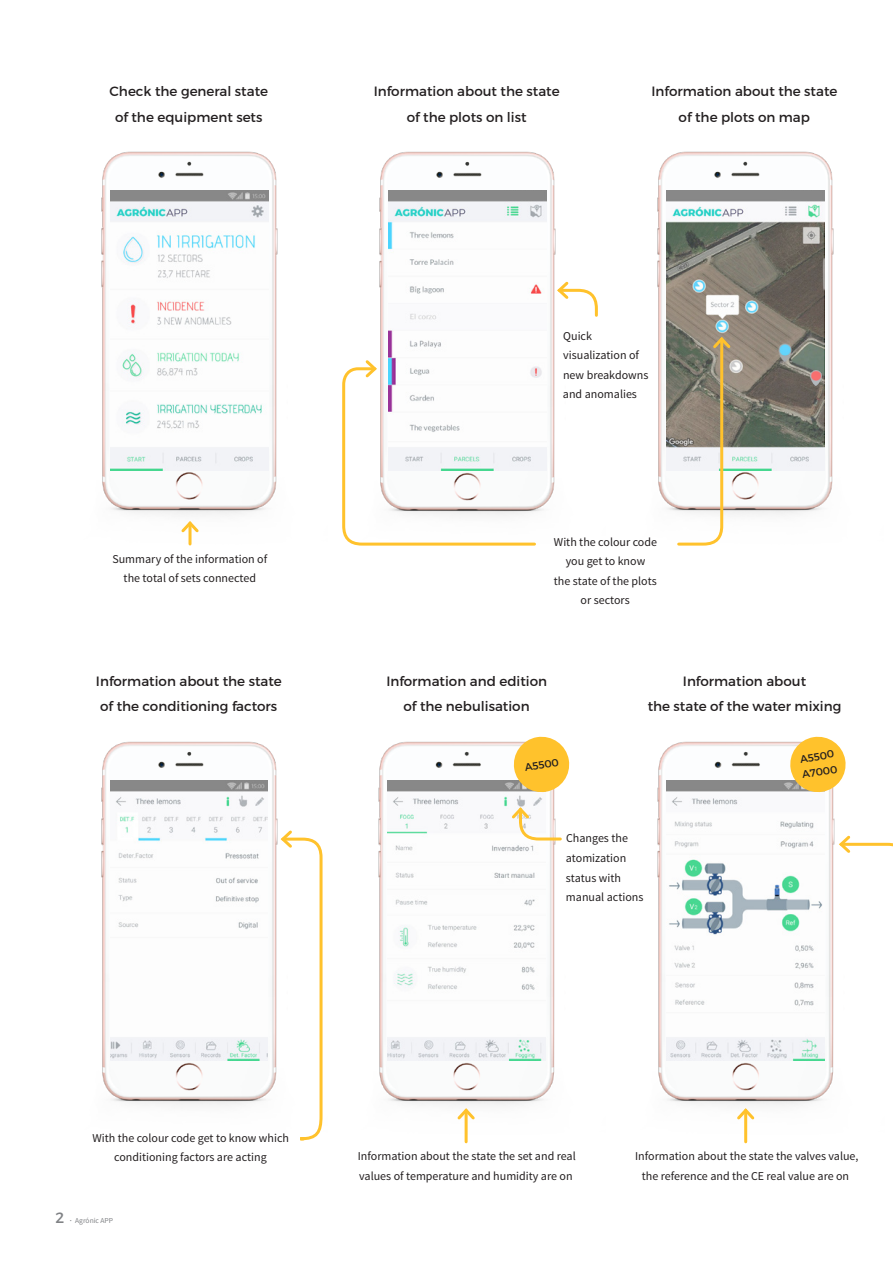
<style>
.page{position:relative;width:893px;height:1263px;background:#fff}
.page>*{position:absolute;margin:0;border:0;box-sizing:border-box;transform-origin:0 0}
.t1{font:13.5px/25.5px "Montserrat";color:#231f20;text-align:center}
.t2{font:12px/19.5px "Source Sans Pro";color:#231f20;text-align:center}
.t3{font:10.5px/15.8px "Montserrat";color:#231f20}
.t4{font:7.5px "Source Sans Pro";color:#808285}
.s1{font-family:"Montserrat";font-size:15px}
.s2{font-weight:600}
</style>
<div class="page">
<img style="left:657px;top:741px;width:178px;height:396px">
<img style="left:667px;top:780px;width:157px;height:280px">
<img style="left:378px;top:741px;width:178px;height:396px">
<img style="left:388px;top:780px;width:157px;height:280px">
<img style="left:101px;top:741px;width:177px;height:365px">
<img style="left:110px;top:780px;width:158px;height:280px">
<img style="left:101px;top:151px;width:177px;height:395px">
<img style="left:111px;top:190px;width:157px;height:280px">
<img style="left:657px;top:151px;width:177px;height:364px">
<img style="left:666px;top:190px;width:158px;height:280px">
<div style="left:777px;top:192px;width:44px;height:8px;background:#888"></div>
<svg style="left:666px;top:222px;width:158px;height:225px"></svg>
<img style="left:379px;top:151px;width:177px;height:360px">
<img style="left:388px;top:190px;width:158px;height:280px">
<div style="left:500px;top:192px;width:44px;height:8px;background:#888"></div>
<svg style="left:555px;top:279px;width:43px;height:39px"></svg>
<svg style="left:280px;top:830px;width:43px;height:311px"></svg>
<svg style="left:676px;top:335px;width:57px;height:211px"></svg>
<svg style="left:342px;top:357px;width:195px;height:189px"></svg>
<hr style="left:189px;top:523px;width:3px;height:21px;background:#ffc22c">
<svg style="left:179px;top:519px;width:22px;height:16px"></svg>
<hr style="left:744px;top:1110px;width:3px;height:32px;background:#ffc22c">
<svg style="left:734px;top:1106px;width:23px;height:16px"></svg>
<svg style="left:509px;top:805px;width:53px;height:37px"></svg>
<svg style="left:839px;top:835px;width:54px;height:18px"></svg>
<hr style="left:465px;top:1110px;width:3px;height:32px;background:#ffc22c">
<svg style="left:455px;top:1106px;width:22px;height:16px"></svg>
<svg style="left:788px;top:736px;width:58px;height:58px"></svg>
<svg style="left:512px;top:736px;width:58px;height:58px"></svg>
<p class="t1" style="left:110px;top:79px;width:160px">Check the general state of the equipment sets</p>
<p class="t1" style="left:374px;top:79px;width:187px">Information about the state of the plots on list</p>
<p class="t1" style="left:651px;top:79px;width:187px">Information about the state of the plots on map</p>
<p class="t2" style="left:112px;top:549px;width:156px">Summary of the information of the total of sets connected</p>
<p class="t2" style="left:563px;top:326px;width:87px;text-align:left">Quick visualization of new breakdowns and anomalies</p>
<p class="t2" style="left:554px;top:532px;width:105px">With the colour code you get to know<br>the state of the plots or sectors</p>
<p class="t1" style="left:96px;top:668px;width:187px">Information about the state of the conditioning factors</p>
<p class="t1" style="left:386px;top:668px;width:162px">Information and edition of the nebulisation</p>
<p class="t1" style="left:648px;top:668px;width:195px">Information about<br>the state of the water mixing</p>
<p class="t3" style="left:524px;top:759px;width:36px;rotate:-9deg">A5500</p>
<p class="t2" style="left:566px;top:829px;width:79px;text-align:left">Changes the atomization status with manual actions</p>
<p class="t3" style="left:798px;top:751px;width:37px;rotate:-9deg">A5500<br>A7000</p>
<p class="t2" style="left:92px;top:1128px;width:198px">With the colour code get to know which conditioning factors are acting</p>
<p class="t4" style="left:55px;top:1216px;width:59px"><span class="s1">2</span> <span class="s2">·</span> Agrónic APP</p>
<p class="t2" style="left:358px;top:1147px;width:219px;text-align:left">Information about the state the set and real values of temperature and humidity are on</p>
<p class="t2" style="left:635px;top:1147px;width:225px">Information about the state the valves value, the reference and the CE real value are on</p>
</div>
